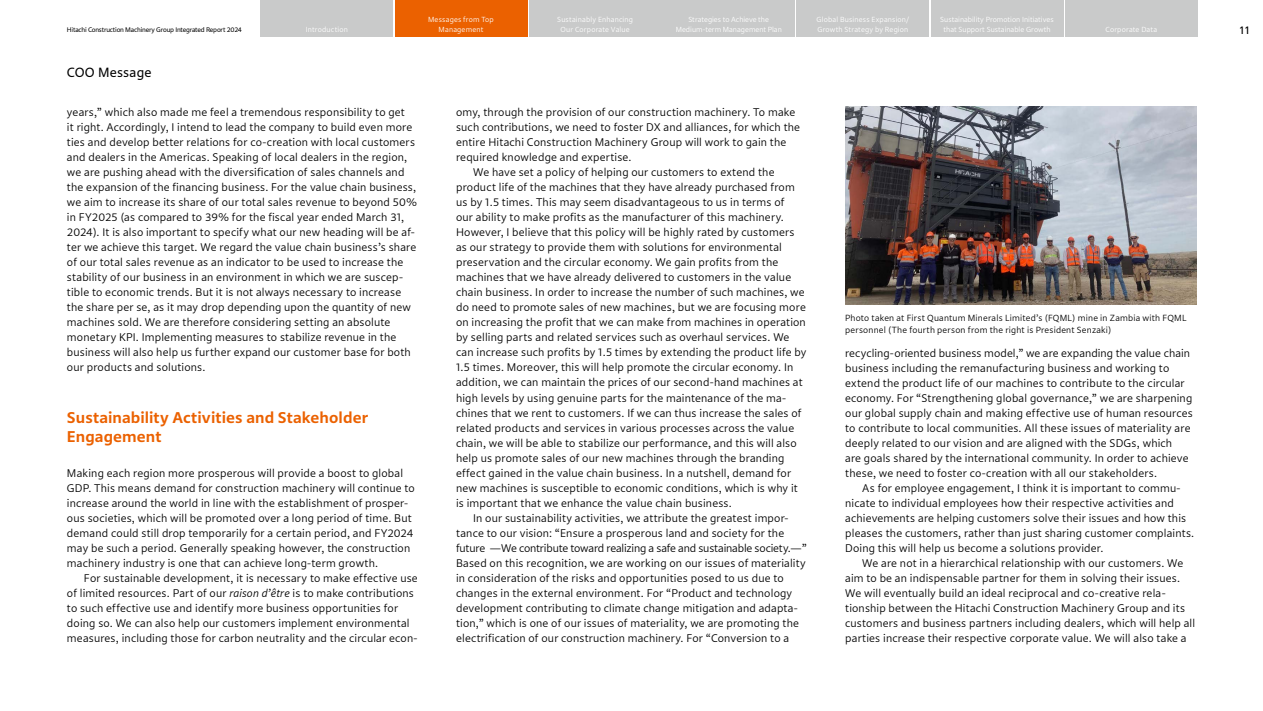
<style>
.page{position:relative;width:1263px;height:711px;background:#fff}
.page>*{position:absolute;margin:0;border:0;box-sizing:border-box;transform-origin:0 0}
.t1{font:700 15.75px/19.5px "Sharoa Pro";letter-spacing:.005em;color:#eb6100}
.t2{font:13.5px "Sharoa Pro";letter-spacing:.01em;color:#000}
.t3{font:300 11.25px/15px "Sharoa Pro";letter-spacing:.015em;color:#000}
.t4{font:300 11.25px "Sharoa Pro";letter-spacing:-.02em;color:#000}
.t5{font:500 10.5px "DINOT";color:#000}
.t6{font:300 9px/12px "Sharoa Pro";letter-spacing:.02em;color:#000}
.t7{font:300 7.5px/10.1px "Sharoa Pro";letter-spacing:.015em;color:#fff;text-align:center}
.t8{font:6.75px "Sharoa Pro";letter-spacing:-.03em;color:#000}
.s1{font-style:italic}
</style>
<div class="page">
<div style="left:662px;top:0;width:133px;height:37px;background:#c9caca"></div>
<div style="left:261px;top:0;width:132px;height:37px;background:#c9caca"></div>
<div style="left:931px;top:0;width:132px;height:37px;background:#c9caca"></div>
<div style="left:1065px;top:0;width:132px;height:37px;background:#c9caca"></div>
<div style="left:797px;top:0;width:132px;height:37px;background:#c9caca"></div>
<div style="left:529px;top:0;width:132px;height:37px;background:#c9caca"></div>
<img style="left:845px;top:107px;width:351px;height:197px">
<div style="left:395px;top:0;width:132px;height:37px;background:#eb6100"></div>
<p class="t7" style="left:428px;top:14px;width:67px">Messages from Top<br>Management</p>
<p class="t7" style="left:431px;top:14px;width:60px">Messages from<br>Top Management</p>
<p class="t7" style="left:688px;top:14px;width:82px">Strategies to Achieve the</p>
<p class="t7" style="left:306px;top:24px;width:43px">Introduction</p>
<p class="t7" style="left:676px;top:24px;width:108px">Medium-term Management Plan</p>
<p class="t7" style="left:940px;top:14px;width:115px">Sustainability Promotion Initiatives that Support Sustainable Growth</p>
<p class="t7" style="left:1105px;top:24px;width:53px">Corporate Data</p>
<p class="t7" style="left:557px;top:14px;width:77px">Sustainably Enhancing</p>
<p class="t7" style="left:816px;top:14px;width:94px;text-align:left">Global Business Expansion/<br>Growth Strategy by Region</p>
<p class="t8" style="left:67px;top:24px;width:176px">Hitachi Construction Machinery Group Integrated Report 2024</p>
<p class="t7" style="left:561px;top:24px;width:71px">Our Corporate Value</p>
<p class="t5" style="left:1239px;top:22px;width:13px">11</p>
<p class="t2" style="left:67px;top:60px;width:86px">COO Message</p>
<p class="t3" style="left:67px;top:104px;width:352px">years,” which also made me feel a tremendous responsibility to get<br>it right. Accordingly, I intend to lead the company to build even more ties and develop better relations for co-creation with local customers and dealers in the Americas. Speaking of local dealers in the region, we are pushing ahead with the diversification of sales channels and the expansion of the financing business. For the value chain business, we aim to increase its share of our total sales revenue to beyond 50% in FY2025 (as compared to 39% for the fiscal year ended March 31, 2024). It is also important to specify what our new heading will be af&shy;ter we achieve this target. We regard the value chain business’s share of our total sales revenue as an indicator to be used to increase the stability of our business in an environment in which we are suscep&shy;tible to economic trends. But it is not always necessary to increase the share per se, as it may drop depending upon the quantity of new machines sold. We are therefore considering setting an absolute monetary KPI. Implementing measures to stabilize revenue in the business will also help us further expand our customer base for both our products and solutions.</p>
<h1 class="t1" style="left:67px;top:406px;width:303px">Sustainability Activities and Stakeholder<br>Engagement</h1>
<p class="t3" style="left:67px;top:464px;width:349px">Making each region more prosperous will provide a boost to global GDP. This means demand for construction machinery will continue to increase around the world in line with the establishment of prosper&shy;ous societies, which will be promoted over a long period of time. But demand could still drop temporarily for a certain period, and FY2024 may be such a period. Generally speaking however, the construction machinery industry is one that can achieve long-term growth.</p>
<p class="t3" style="left:67px;top:569px;width:352px;text-indent:17px">For sustainable development, it is necessary to make effective use of limited resources. Part of our <span class="s1">raison d’être</span> is to make contributions to such effective use and identify more business opportunities for doing so. We can also help our customers implement environmental measures, including those for carbon neutrality and the circular econ-</p>
<p class="t3" style="left:456px;top:104px;width:341px">omy, through the provision of our construction machinery. To make</p>
<p class="t3" style="left:456px;top:119px;width:346px">such contributions, we need to foster DX and alliances, for which the</p>
<p class="t3" style="left:456px;top:134px;width:332px">entire Hitachi Construction Machinery Group will work to gain the</p>
<p class="t3" style="left:456px;top:149px;width:177px">required knowledge and expertise.</p>
<p class="t3" style="left:473px;top:164px;width:303px">We have set a policy of helping our customers to extend the</p>
<p class="t3" style="left:456px;top:179px;width:340px">product life of the machines that they have already purchased from</p>
<p class="t3" style="left:456px;top:194px;width:330px">us by 1.5 times. This may seem disadvantageous to us in terms of</p>
<p class="t3" style="left:456px;top:209px;width:329px">our ability to make profits as the manufacturer of this machinery.</p>
<p class="t3" style="left:456px;top:224px;width:340px">However, I believe that this policy will be highly rated by customers</p>
<p class="t3" style="left:456px;top:239px;width:327px">as our strategy to provide them with solutions for environmental</p>
<p class="t3" style="left:456px;top:254px;width:324px">preservation and the circular economy. We gain profits from the</p>
<p class="t3" style="left:456px;top:269px;width:337px">machines that we have already delivered to customers in the value</p>
<p class="t3" style="left:456px;top:284px;width:350px">chain business. In order to increase the number of such machines, we</p>
<p class="t3" style="left:456px;top:299px;width:351px">do need to promote sales of new machines, but we are focusing more</p>
<p class="t3" style="left:456px;top:314px;width:351px">on increasing the profit that we can make from machines in operation</p>
<p class="t3" style="left:456px;top:329px;width:335px">by selling parts and related services such as overhaul services. We</p>
<p class="t3" style="left:456px;top:344px;width:352px">can increase such profits by 1.5 times by extending the product life by</p>
<p class="t3" style="left:456px;top:359px;width:339px">1.5 times. Moreover, this will help promote the circular economy. In</p>
<p class="t3" style="left:456px;top:374px;width:348px">addition, we can maintain the prices of our second-hand machines at</p>
<p class="t3" style="left:456px;top:389px;width:332px">high levels by using genuine parts for the maintenance of the ma-</p>
<p class="t3" style="left:456px;top:404px;width:347px">chines that we rent to customers. If we can thus increase the sales of</p>
<p class="t3" style="left:456px;top:419px;width:340px">related products and services in various processes across the value</p>
<p class="t3" style="left:456px;top:434px;width:342px">chain, we will be able to stabilize our performance, and this will also</p>
<p class="t3" style="left:456px;top:449px;width:330px">help us promote sales of our new machines through the branding</p>
<p class="t3" style="left:456px;top:464px;width:337px">effect gained in the value chain business. In a nutshell, demand for</p>
<p class="t3" style="left:456px;top:479px;width:343px">new machines is susceptible to economic conditions, which is why it</p>
<p class="t3" style="left:456px;top:494px;width:277px">is important that we enhance the value chain business.</p>
<p class="t3" style="left:473px;top:509px;width:317px">In our sustainability activities, we attribute the greatest impor-</p>
<p class="t3" style="left:456px;top:524px;width:330px">tance to our vision: “Ensure a prosperous land and society for the</p>
<p class="t4" style="left:456px;top:538px;width:352px">future —We contribute toward realizing a safe and sustainable society.—”</p>
<p class="t3" style="left:456px;top:554px;width:351px">Based on this recognition, we are working on our issues of materiality</p>
<p class="t3" style="left:456px;top:569px;width:329px">in consideration of the risks and opportunities posed to us due to</p>
<p class="t3" style="left:456px;top:584px;width:338px">changes in the external environment. For “Product and technology</p>
<p class="t3" style="left:456px;top:599px;width:343px">development contributing to climate change mitigation and adapta-</p>
<p class="t3" style="left:456px;top:614px;width:344px">tion,” which is one of our issues of materiality, we are promoting the</p>
<p class="t3" style="left:456px;top:629px;width:335px">electrification of our construction machinery. For “Conversion to a</p>
<p class="t6" style="left:845px;top:311px;width:343px">Photo taken at First Quantum Minerals Limited’s (FQML) mine in Zambia with FQML personnel (The fourth person from the right is President Senzaki)</p>
<p class="t3" style="left:845px;top:344px;width:349px">recycling-oriented business model,” we are expanding the value chain business including the remanufacturing business and working to extend the product life of our machines to contribute to the circular economy. For “Strengthening global governance,” we are sharpening our global supply chain and making effective use of human resources to contribute to local communities. All these issues of materiality are deeply related to our vision and are aligned with the SDGs, which<br>are goals shared by the international community. In order to achieve these, we need to foster co-creation with all our stakeholders.</p>
<p class="t3" style="left:845px;top:479px;width:351px;text-indent:17px">As for employee engagement, I think it is important to commu&shy;nicate to individual employees how their respective activities and achievements are helping customers solve their issues and how this pleases the customers, rather than just sharing customer complaints.<br>Doing this will help us become a solutions provider.</p>
<p class="t3" style="left:845px;top:554px;width:351px;text-indent:17px">We are not in a hierarchical relationship with our customers. We aim to be an indispensable partner for them in solving their issues.<br>We will eventually build an ideal reciprocal and co-creative rela&shy;tionship between the Hitachi Construction Machinery Group and its customers and business partners including dealers, which will help all parties increase their respective corporate value. We will also take a</p>
</div>
